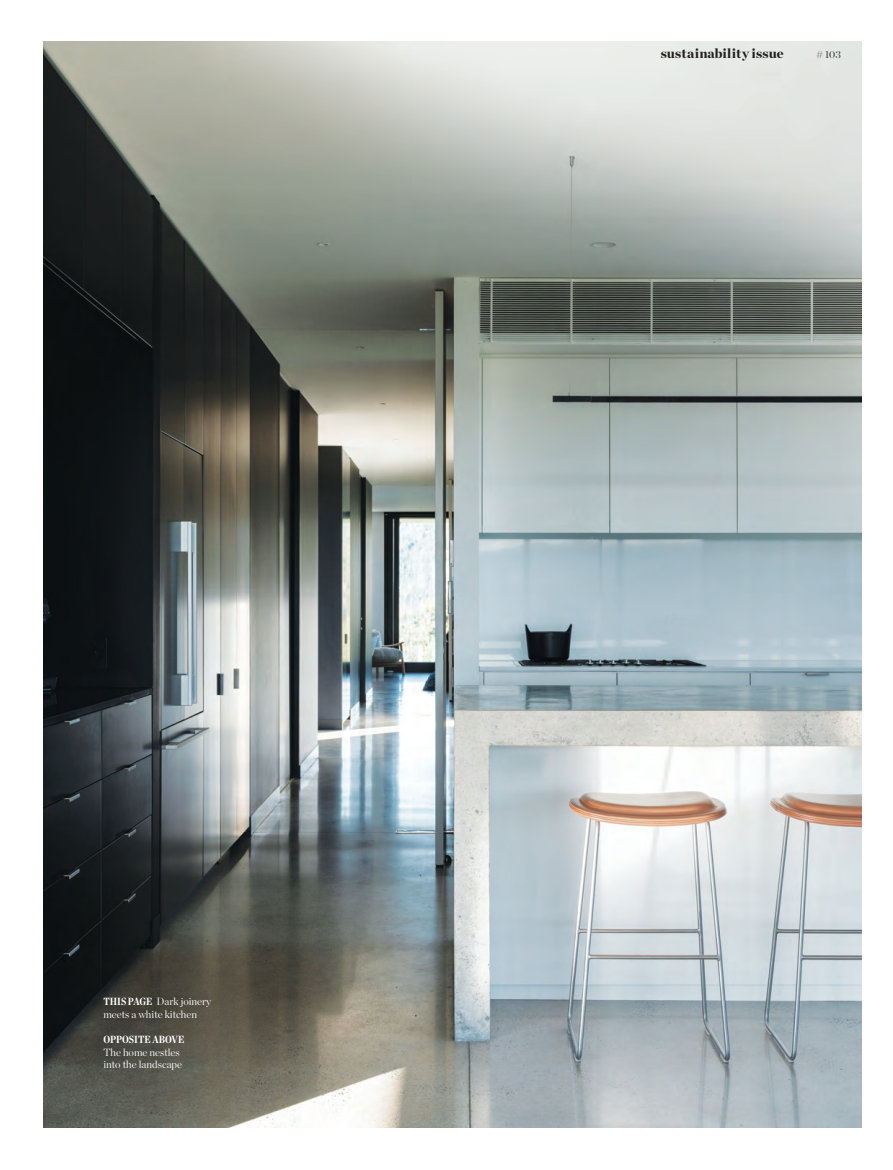
<style>
.page{position:relative;width:893px;height:1170px;background:#fff}
.page>*{position:absolute;margin:0;border:0;box-sizing:border-box;transform-origin:0 0}
.t1{font:900 13.5px "Chronicle Display";letter-spacing:.015em;color:#231f20}
.t2{font:300 10.5px/12.6px "Chronicle Display";color:#fff}
.t3{font:700 10.5px "Chronicle Deck Cond";color:#fff}
.t4{font:300 10.2px "Chronicle Display";color:#231f20}
.s1{font-family:"Chronicle Deck Cond";font-weight:700}
</style>
<div class="page">
<img style="left:44px;top:42px;width:818px;height:1085px">
<p class="t2" style="left:103px;top:994px;width:109px"><span class="s1">THIS PAGE</span> Dark joinery meets a white kitchen</p>
<p class="t3" style="left:103px;top:1031px;width:82px">OPPOSITE ABOVE</p>
<p class="t2" style="left:103px;top:1044px;width:80px">The home nestles into the landscape</p>
<p class="t1" style="left:661px;top:42px;width:124px">sustainability issue</p>
<p class="t4" style="left:816px;top:47px;width:26px"># 103</p>
</div>
